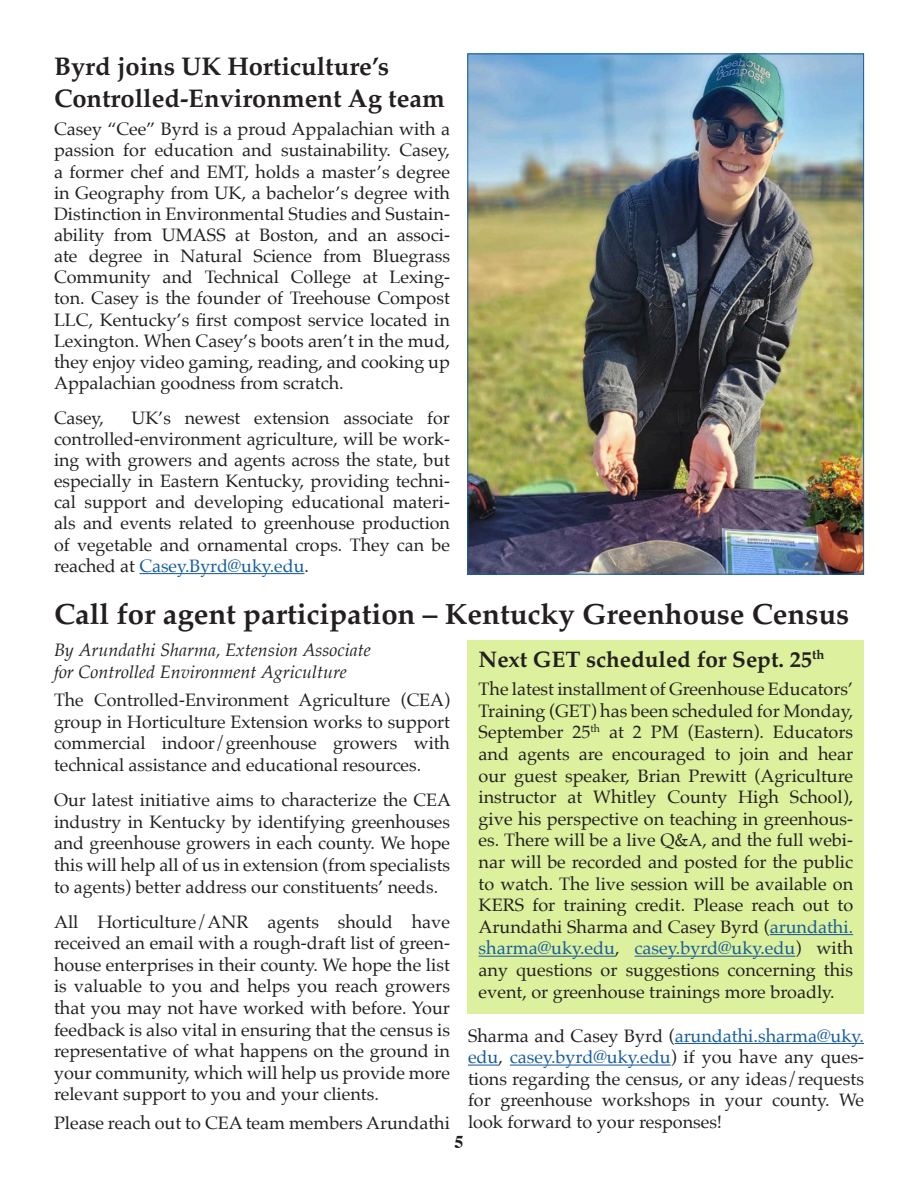
<style>
.page{position:relative;width:918px;height:1188px;background:#fff}
.page>*{position:absolute;margin:0;border:0;box-sizing:border-box;transform-origin:0 0}
.t1{font:700 29.25px "Palatino";color:#231f20}
.t2{font:700 25.5px/32.4px "Palatino";color:#231f20}
.t3{font:700 22.5px "Palatino";color:#231f20}
.t4{font:18px/21.6px "Palatino";color:#231f20;text-align:justify}
.t5{font:italic 18px "Palatino";color:#231f20}
.t6{font:700 18px "Times";color:#231f20}
.s1{color:#175d9e}
</style>
<div class="page">
<hr style="left:140px;top:573px;width:164px;height:1px;background:#175d9e">
<img style="left:469px;top:56px;width:393px;height:517px">
<hr style="left:675px;top:1043px;width:189px;height:1px;background:#175d9e">
<hr style="left:468px;top:1065px;width:30px;height:1px;background:#175d9e">
<hr style="left:510px;top:1065px;width:161px;height:1px;background:#175d9e">
<div style="left:468px;top:641px;width:396px;height:373px;background:#dcf09d"></div>
<hr style="left:770px;top:934px;width:83px;height:1px;background:#175d9e">
<hr style="left:479px;top:956px;width:136px;height:1px;background:#175d9e">
<hr style="left:635px;top:956px;width:160px;height:1px;background:#175d9e">
<p class="t2" style="left:54px;top:49px;width:392px">Byrd joins UK Horticulture’s<br>Controlled-Environment Ag team</p>
<p class="t4" style="left:54px;top:118px;width:398px;line-height:21.1px">Casey “Cee” Byrd is a proud Appalachian with a passion for education and sustainability. Casey, a former chef and EMT, holds a master’s degree in Geography from UK, a bachelor’s degree with Distinction in Environmental Studies and Sustain&shy;ability from UMASS at Boston, and an associ&shy;ate degree in Natural Science from Bluegrass Community and Technical College at Lexing&shy;ton. Casey is the founder of Treehouse Compost LLC, Kentucky’s first compost service located in Lexington. When Casey’s boots aren’t in the mud, they enjoy video gaming, reading, and cooking up Appalachian goodness from scratch.</p>
<p class="t4" style="left:54px;top:407px;width:52px">Casey,</p>
<p class="t4" style="left:54px;top:407px;width:398px;line-height:21.1px;text-indent:78px">UK’s newest extension associate for controlled-environment agriculture, will be work&shy;ing with growers and agents across the state, but especially in Eastern Kentucky, providing techni&shy;cal support and developing educational materi&shy;als and events related to greenhouse production of vegetable and ornamental crops. They can be reached at <span class="s1">Casey.Byrd@uky.edu</span>.</p>
<p class="t1" style="left:54px;top:589px;width:797px">Call for agent participation – Kentucky Greenhouse Census</p>
<p class="t5" style="left:54px;top:635px;width:318px">By Arundathi Sharma, Extension Associate</p>
<p class="t5" style="left:54px;top:657px;width:294px">for Controlled Environment Agriculture</p>
<p class="t4" style="left:54px;top:689px;width:398px">The Controlled-Environment Agriculture (CEA) group in Horticulture Extension works to support commercial indoor/greenhouse growers with technical assistance and educational resources.</p>
<p class="t4" style="left:54px;top:789px;width:398px">Our latest initiative aims to characterize the CEA industry in Kentucky by identifying greenhouses and greenhouse growers in each county. We hope this will help all of us in extension (from specialists to agents) better address our constituents’ needs.</p>
<p class="t4" style="left:54px;top:911px;width:398px">All Horticulture/ANR agents should have received an email with a rough-draft list of green&shy;house enterprises in their county. We hope the list is valuable to you and helps you reach growers that you may not have worked with before. Your feedback is also vital in ensuring that the census is representative of what happens on the ground in your community, which will help us provide more relevant support to you and your clients.</p>
<p class="t4" style="left:54px;top:1112px;width:398px">Please reach out to CEA team members Arundathi</p>
<p class="t3" style="left:479px;top:640px;width:348px">Next GET scheduled for Sept. 25<sup>th</sup></p>
<p class="t4" style="left:479px;top:678px;width:376px">The latest installment of Greenhouse Educators’ Training (GET) has been scheduled for Monday, September 25<sup>th</sup> at 2 PM (Eastern). Educators and agents are encouraged to join and hear our guest speaker, Brian Prewitt (Agriculture instructor at Whitley County High School), give his perspective on teaching in greenhous&shy;es. There will be a live Q&amp;A, and the full webi&shy;nar will be recorded and posted for the public to watch. The live session will be available on KERS for training credit. Please reach out to Arundathi Sharma and Casey Byrd (<span class="s1">arundathi. sharma@uky.edu</span>, <span class="s1">casey.byrd@uky.edu</span>) with any questions or suggestions concerning this event, or greenhouse trainings more broadly.</p>
<p class="t4" style="left:468px;top:1025px;width:398px">Sharma and Casey Byrd (<span class="s1">arundathi.sharma@uky. edu</span>, <span class="s1">casey.byrd@uky.edu</span>) if you have any ques&shy;tions regarding the census, or any ideas/requests for greenhouse workshops in your county. We look forward to your responses!</p>
<p class="t6" style="left:454px;top:1124px;width:10px">5</p>
</div>
